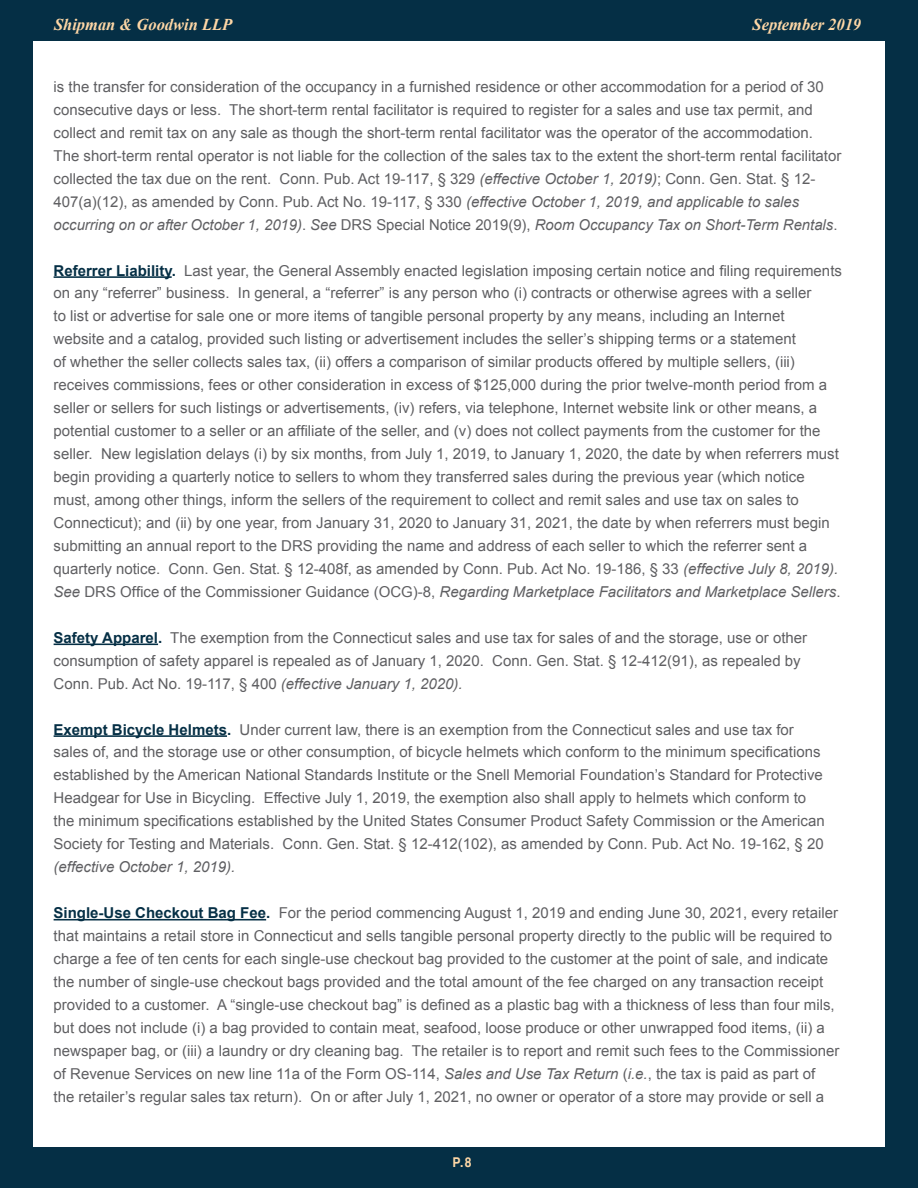
<style>
.page{position:relative;width:918px;height:1188px;background:#fff}
.page>*{position:absolute;margin:0;border:0;box-sizing:border-box;transform-origin:0 0}
.t1{font:italic 700 16.5px "Times New Roman";color:#fed7a6}
.t2{font:15px/23px "Arial";color:#5f5f62}
.t3{font:italic 15px "Arial";color:#5f5f62}
.t4{font:700 13.5px "Helvetica";color:#fed7a6;scale:.9 1}
.s1{font-style:italic}
.s2{font-weight:700;color:#052f45}
.s3{font-style:normal}
</style>
<div class="page">
<div style="left:0;top:1148px;width:918px;height:40px;background:#052f45"></div>
<div style="left:0;top:0;width:918px;height:40px;background:#052f45"></div>
<hr style="left:54px;top:276px;width:118px;height:2px;background:#052f45">
<hr style="left:54px;top:644px;width:104px;height:1px;background:#052f45">
<hr style="left:54px;top:735px;width:173px;height:2px;background:#052f45">
<hr style="left:54px;top:919px;width:212px;height:1px;background:#052f45">
<div style="left:885px;top:0;width:33px;height:1188px;background:#052f45"></div>
<div style="left:0;top:0;width:33px;height:1188px;background:#052f45"></div>
<p class="t1" style="left:54px;top:13px;width:180px">Shipman &amp; Goodwin LLP</p>
<p class="t1" style="left:753px;top:13px;width:110px">September 2019</p>
<p class="t2" style="left:54px;top:75px;width:789px">is the transfer for consideration of the occupancy in a furnished residence or other accommodation for a period of 30 consecutive days or less. The short-term rental facilitator is required to register for a sales and use tax permit, and collect and remit tax on any sale as though the short-term rental facilitator was the operator of the accommodation.<br>The short-term rental operator is not liable for the collection of the sales tax to the extent the short-term rental facilitator collected the tax due on the rent. Conn. Pub. Act 19-117, § 329 <span class="s1">(effective October 1, 2019)</span>; Conn. Gen. Stat. § 12- 407(a)(12), as amended by Conn. Pub. Act No. 19-117, § 330 <span class="s1">(effective October 1, 2019, and applicable to sales occurring on or after October 1, 2019)</span>. <span class="s1">See</span> DRS Special Notice 2019(9), <span class="s1">Room Occupancy Tax on Short-Term Rentals</span>.</p>
<p class="t2" style="left:54px;top:259px;width:790px"><span class="s2">Referrer Liability.</span> Last year, the General Assembly enacted legislation imposing certain notice and filing requirements on any “referrer” business. In general, a “referrer” is any person who (i) contracts or otherwise agrees with a seller<br>to list or advertise for sale one or more items of tangible personal property by any means, including an Internet<br>website and a catalog, provided such listing or advertisement includes the seller’s shipping terms or a statement<br>of whether the seller collects sales tax, (ii) offers a comparison of similar products offered by multiple sellers, (iii) receives commissions, fees or other consideration in excess of $125,000 during the prior twelve-month period from a seller or sellers for such listings or advertisements, (iv) refers, via telephone, Internet website link or other means, a potential customer to a seller or an affiliate of the seller, and (v) does not collect payments from the customer for the seller. New legislation delays (i) by six months, from July 1, 2019, to January 1, 2020, the date by when referrers must begin providing a quarterly notice to sellers to whom they transferred sales during the previous year (which notice must, among other things, inform the sellers of the requirement to collect and remit sales and use tax on sales to Connecticut); and (ii) by one year, from January 31, 2020 to January 31, 2021, the date by when referrers must begin submitting an annual report to the DRS providing the name and address of each seller to which the referrer sent a quarterly notice. Conn. Gen. Stat. § 12-408f, as amended by Conn. Pub. Act No. 19-186, § 33 <span class="s1">(effective July 8, 2019).</span></p>
<p class="t3" style="left:54px;top:582px;width:788px">See <span class="s3">DRS Office of the Commissioner Guidance (OCG)-8,</span> Regarding Marketplace Facilitators and Marketplace Sellers<span class="s3">.</span></p>
<p class="t2" style="left:54px;top:626px;width:755px"><span class="s2">Safety Apparel.</span> The exemption from the Connecticut sales and use tax for sales of and the storage, use or other consumption of safety apparel is repealed as of January 1, 2020. Conn. Gen. Stat. § 12-412(91), as repealed by<br>Conn. Pub. Act No. 19-117, § 400 <span class="s1">(effective January 1, 2020).</span></p>
<p class="t2" style="left:54px;top:718px;width:773px"><span class="s2">Exempt Bicycle Helmets.</span> Under current law, there is an exemption from the Connecticut sales and use tax for sales of, and the storage use or other consumption, of bicycle helmets which conform to the minimum specifications established by the American National Standards Institute or the Snell Memorial Foundation’s Standard for Protective Headgear for Use in Bicycling. Effective July 1, 2019, the exemption also shall apply to helmets which conform to the minimum specifications established by the United States Consumer Product Safety Commission or the American Society for Testing and Materials. Conn. Gen. Stat. § 12-412(102), as amended by Conn. Pub. Act No. 19-162, § 20 <span class="s1">(effective October 1, 2019).</span></p>
<p class="t2" style="left:54px;top:902px;width:787px"><span class="s2">Single-Use Checkout Bag Fee.</span> For the period commencing August 1, 2019 and ending June 30, 2021, every retailer that maintains a retail store in Connecticut and sells tangible personal property directly to the public will be required to charge a fee of ten cents for each single-use checkout bag provided to the customer at the point of sale, and indicate the number of single-use checkout bags provided and the total amount of the fee charged on any transaction receipt provided to a customer. A “single-use checkout bag” is defined as a plastic bag with a thickness of less than four mils, but does not include (i) a bag provided to contain meat, seafood, loose produce or other unwrapped food items, (ii) a newspaper bag, or (iii) a laundry or dry cleaning bag. The retailer is to report and remit such fees to the Commissioner of Revenue Services on new line 11a of the Form OS-114, <span class="s1">Sales and Use Tax Return</span> (<span class="s1">i.e.</span>, the tax is paid as part of the retailer’s regular sales tax return). On or after July 1, 2021, no owner or operator of a store may provide or sell a</p>
<p class="t4" style="left:452px;top:1151px;width:23px">P.8</p>
</div>
